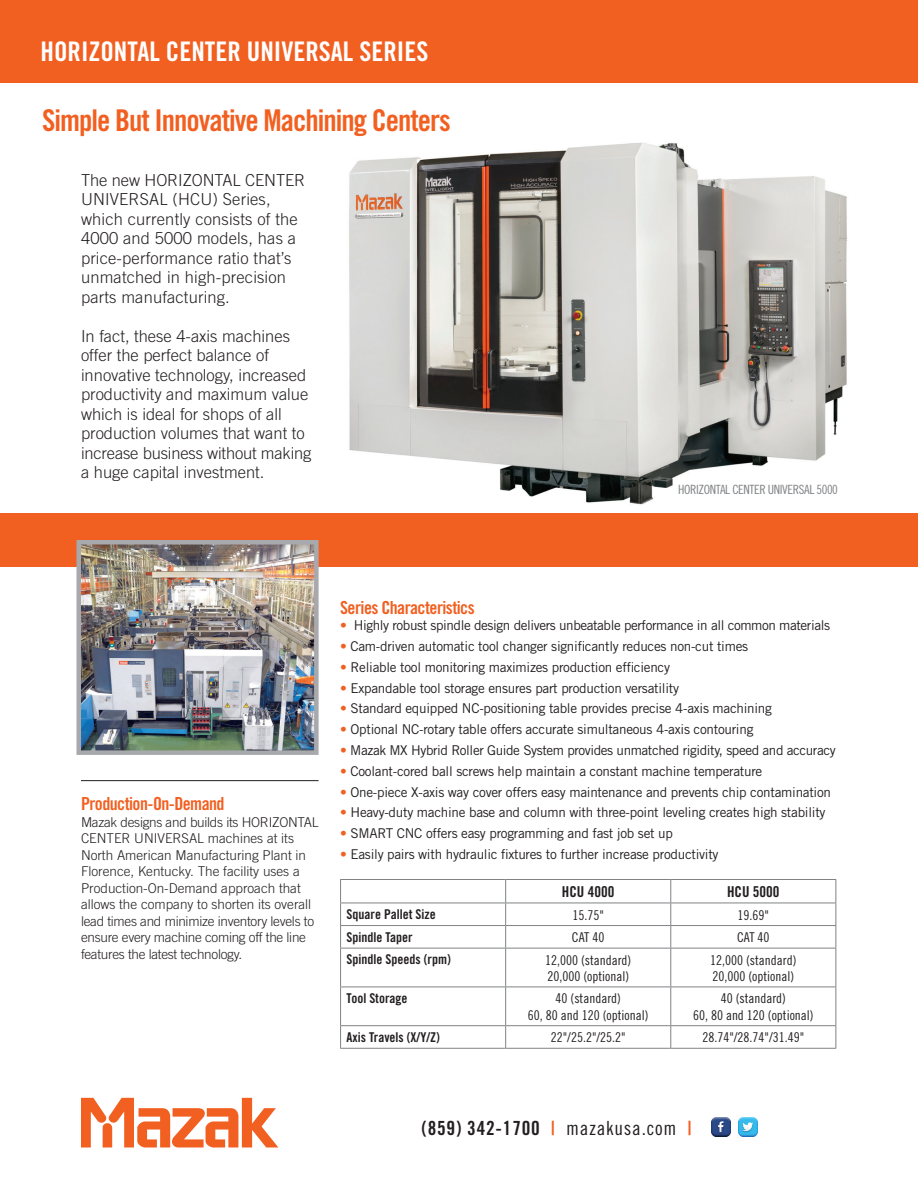
<style>
.page{position:relative;width:918px;height:1188px;background:#fff}
.page>*{position:absolute;margin:0;border:0;box-sizing:border-box;transform-origin:0 0}
.t1{font:30px "Trade Gothic Bold Cond Twenty";letter-spacing:-.035em;color:#f26021}
.t2{font:27px "Trade Gothic Bold Cond Twenty";color:#fff}
.t3{font:19.5px "Trade Gothic Bold Cond Twenty";letter-spacing:.04em;color:#231f20}
.t4{font:18px "Trade Gothic Bold Cond Twenty";letter-spacing:-.03em;color:#f26021}
.t5{font:300 16.5px/19.5px "Trade Gothic";color:#231f20}
.t6{font:15px "Trade Gothic Bold Cond Twenty";color:#231f20}
.t7{font:13.5px "Trade Gothic";letter-spacing:-.02em;color:#231f20}
.t8{font:300 13.5px/16.5px "Trade Gothic";color:#231f20}
.t9{font:13.5px/16.2px "Trade Gothic Cond Eighteen";color:#231f20}
.t10{font:13.5px "Trade Gothic Bold Cond Twenty";color:#231f20}
.t11{font:12.75px "Trade Gothic Cond Eighteen";letter-spacing:-.03em;color:#808285}
.s1{color:#f26021}
.s2{font-family:"Trade Gothic Cond Eighteen"}
</style>
<div class="page">
<img style="left:349px;top:142px;width:498px;height:363px">
<div style="left:0;top:0;width:918px;height:82px;background:#f26021"></div>
<svg style="left:81px;top:1098px;width:197px;height:50px"></svg>
<hr style="left:340px;top:879px;width:166px;height:1px;background:#808285">
<hr style="left:506px;top:879px;width:165px;height:1px;background:#808285">
<hr style="left:671px;top:879px;width:165px;height:1px;background:#808285">
<hr style="left:340px;top:903px;width:166px;height:1px;background:#808285">
<hr style="left:506px;top:903px;width:165px;height:1px;background:#808285">
<hr style="left:671px;top:903px;width:165px;height:1px;background:#808285">
<hr style="left:340px;top:925px;width:166px;height:1px;background:#808285">
<svg style="left:340px;top:880px;width:1px;height:68px"></svg>
<hr style="left:506px;top:925px;width:165px;height:1px;background:#808285">
<svg style="left:505px;top:880px;width:1px;height:68px"></svg>
<hr style="left:671px;top:925px;width:165px;height:1px;background:#808285">
<svg style="left:670px;top:880px;width:1px;height:68px"></svg>
<svg style="left:836px;top:880px;width:1px;height:68px"></svg>
<hr style="left:340px;top:948px;width:166px;height:1px;background:#808285">
<hr style="left:340px;top:948px;width:1px;height:39px;background:#808285">
<hr style="left:506px;top:948px;width:165px;height:1px;background:#808285">
<hr style="left:505px;top:948px;width:1px;height:39px;background:#808285">
<hr style="left:671px;top:948px;width:165px;height:1px;background:#808285">
<hr style="left:670px;top:948px;width:1px;height:39px;background:#808285">
<hr style="left:836px;top:948px;width:1px;height:39px;background:#808285">
<hr style="left:340px;top:987px;width:166px;height:1px;background:#808285">
<hr style="left:340px;top:987px;width:1px;height:38px;background:#808285">
<hr style="left:506px;top:987px;width:165px;height:1px;background:#808285">
<hr style="left:505px;top:987px;width:1px;height:38px;background:#808285">
<hr style="left:671px;top:987px;width:165px;height:1px;background:#808285">
<hr style="left:670px;top:987px;width:1px;height:38px;background:#808285">
<hr style="left:836px;top:987px;width:1px;height:38px;background:#808285">
<hr style="left:340px;top:1025px;width:166px;height:1px;background:#808285">
<svg style="left:340px;top:1026px;width:1px;height:22px"></svg>
<hr style="left:506px;top:1025px;width:165px;height:1px;background:#808285">
<svg style="left:505px;top:1026px;width:1px;height:22px"></svg>
<hr style="left:671px;top:1025px;width:165px;height:1px;background:#808285">
<svg style="left:670px;top:1026px;width:1px;height:22px"></svg>
<svg style="left:836px;top:1026px;width:1px;height:22px"></svg>
<hr style="left:340px;top:1048px;width:166px;height:1px;background:#808285">
<hr style="left:506px;top:1048px;width:165px;height:1px;background:#808285">
<hr style="left:671px;top:1048px;width:165px;height:1px;background:#808285">
<div style="left:0;top:513px;width:918px;height:54px;background:#f26021"></div>
<img style="left:712px;top:1118px;width:18px;height:19px">
<img style="left:739px;top:1118px;width:19px;height:19px">
<hr style="left:81px;top:780px;width:238px;height:1px;background:#231f20">
<img style="left:81px;top:545px;width:233px;height:205px">
<div style="left:76px;top:540px;width:243px;height:215px;border:4px solid #a8a9ad"></div>
<h2 class="t2" style="left:40px;top:35px;width:389px">HORIZONTAL CENTER UNIVERSAL SERIES</h2>
<h1 class="t1" style="left:42px;top:102px;width:410px">Simple But Innovative Machining Centers</h1>
<p class="t5" style="left:81px;top:170px;width:226px">The new HORIZONTAL CENTER<br>UNIVERSAL (HCU) Series, which currently consists of the<br>4000 and 5000 models, has a price-performance ratio that’s unmatched in high-precision parts manufacturing.</p>
<p class="t5" style="left:81px;top:326px;width:232px">In fact, these 4-axis machines offer the perfect balance of innovative technology, increased productivity and maximum value which is ideal for shops of all production volumes that want to increase business without making a huge capital investment.</p>
<p class="t11" style="left:678px;top:482px;width:161px">HORIZONTAL CENTER UNIVERSAL 5000</p>
<h3 class="t4" style="left:81px;top:793px;width:145px">Production-On-Demand</h3>
<p class="t8" style="left:81px;top:814px;width:239px">Mazak designs and builds its HORIZONTAL CENTER UNIVERSAL machines at its North American Manufacturing Plant in Florence, Kentucky. The facility uses a Production-On-Demand approach that allows the company to shorten its overall lead times and minimize inventory levels to ensure every machine coming off the line features the latest technology.</p>
<h3 class="t4" style="left:340px;top:596px;width:136px">Series Characteristics</h3>
<p class="t7" style="left:340px;top:617px;width:491px"><span class="s1">•</span> Highly robust spindle design delivers unbeatable performance in all common materials</p>
<p class="t7" style="left:340px;top:638px;width:410px"><span class="s1">•</span> Cam-driven automatic tool changer significantly reduces non-cut times</p>
<p class="t7" style="left:340px;top:659px;width:331px"><span class="s1">•</span> Reliable tool monitoring maximizes production efficiency</p>
<p class="t7" style="left:340px;top:680px;width:340px"><span class="s1">•</span> Expandable tool storage ensures part production versatility</p>
<p class="t7" style="left:340px;top:700px;width:433px"><span class="s1">•</span> Standard equipped NC-positioning table provides precise 4-axis machining</p>
<p class="t7" style="left:340px;top:721px;width:415px"><span class="s1">•</span> Optional NC-rotary table offers accurate simultaneous 4-axis contouring</p>
<p class="t7" style="left:340px;top:742px;width:497px"><span class="s1">•</span> Mazak MX Hybrid Roller Guide System provides unmatched rigidity, speed and accuracy</p>
<p class="t7" style="left:340px;top:763px;width:424px"><span class="s1">•</span> Coolant-cored ball screws help maintain a constant machine temperature</p>
<p class="t7" style="left:340px;top:784px;width:492px"><span class="s1">•</span> One-piece X-axis way cover offers easy maintenance and prevents chip contamination</p>
<p class="t7" style="left:340px;top:805px;width:487px"><span class="s1">•</span> Heavy-duty machine base and column with three-point leveling creates high stability</p>
<p class="t7" style="left:340px;top:825px;width:334px"><span class="s1">•</span> SMART CNC offers easy programming and fast job set up</p>
<p class="t7" style="left:340px;top:846px;width:380px"><span class="s1">•</span> Easily pairs with hydraulic fixtures to further increase productivity</p>
<p class="t6" style="left:562px;top:882px;width:54px">HCU 4000</p>
<p class="t6" style="left:727px;top:882px;width:54px">HCU 5000</p>
<p class="t10" style="left:347px;top:906px;width:91px">Square Pallet Size</p>
<p class="t9" style="left:572px;top:906px;width:33px">15.75"</p>
<p class="t9" style="left:738px;top:906px;width:33px">19.69"</p>
<p class="t10" style="left:347px;top:929px;width:68px">Spindle Taper</p>
<p class="t9" style="left:572px;top:929px;width:34px">CAT 40</p>
<p class="t9" style="left:737px;top:929px;width:34px">CAT 40</p>
<p class="t10" style="left:347px;top:951px;width:106px">Spindle Speeds (rpm)</p>
<p class="t9" style="left:545px;top:952px;width:88px">12,000 (standard)<br>20,000 (optional)</p>
<p class="t9" style="left:710px;top:952px;width:88px">12,000 (standard)<br>20,000 (optional)</p>
<p class="t10" style="left:347px;top:990px;width:62px">Tool Storage</p>
<p class="t9" style="left:528px;top:990px;width:122px;text-align:center">40 (standard)<br>60, 80 and 120 (optional)</p>
<p class="t9" style="left:693px;top:990px;width:122px;text-align:center">40 (standard)<br>60, 80 and 120 (optional)</p>
<p class="t10" style="left:347px;top:1029px;width:95px">Axis Travels (X/Y/Z)</p>
<p class="t9" style="left:551px;top:1029px;width:76px">22"/25.2"/25.2"</p>
<p class="t9" style="left:702px;top:1029px;width:103px">28.74"/28.74"/31.49"</p>
<h3 class="t3" style="left:422px;top:1116px;width:272px">(859) 342-1700 <span class="s1">|</span> <span class="s2">mazakusa.com</span> <span class="s1">|</span></h3>
</div>
